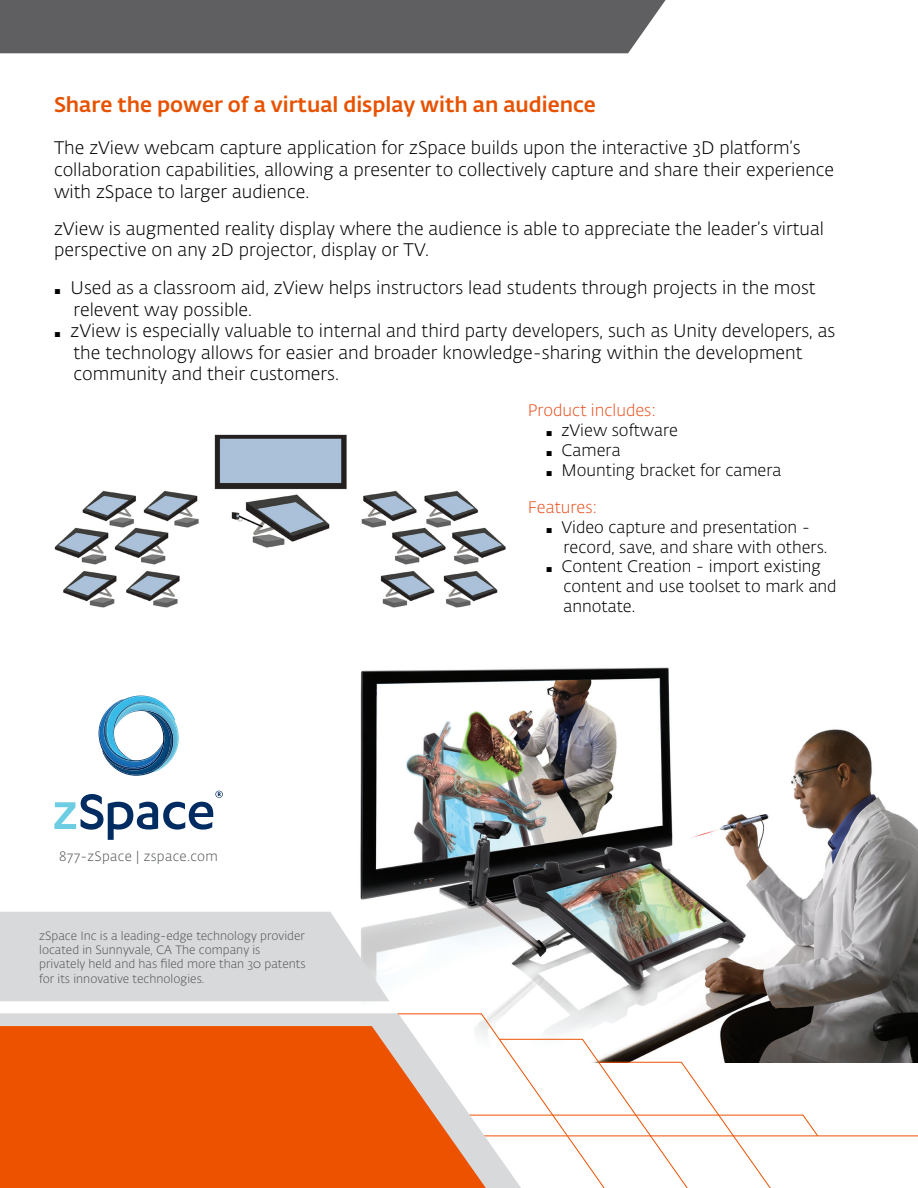
<style>
.page{position:relative;width:918px;height:1188px;background:#fff}
.page>*{position:absolute;margin:0;border:0;box-sizing:border-box;transform-origin:0 0}
.t1{font:500 21px "Fedra Sans Alt Std";color:#e75200}
.t2{font:300 18px/21.6px "Fedra Sans Alt Std";color:#000}
.t3{font:300 16.5px "Fedra Sans Alt Std";color:#000}
.t4{font:300 16.5px "Fedra Sans Alt Std";color:#e95424}
.t5{font:300 13.5px "Fedra Sans Alt Std";letter-spacing:.025em;color:#545759}
.t6{font:300 12px/14.4px "Fedra Sans Alt Std";color:#545759}
.s1{font-size:9px}
</style>
<div class="page">
<img style="left:54px;top:434px;width:452px;height:174px">
<img style="left:298px;top:667px;width:620px;height:395px">
<hr style="left:398px;top:1135px;width:520px;height:1px;background:#ed5200">
<hr style="left:398px;top:1115px;width:405px;height:1px;background:#ed5200">
<svg style="left:0;top:1013px;width:480px;height:12px;background:#dededf"></svg>
<div style="left:0;top:912px;width:389px;height:89px;background:#d8d9db"></div>
<svg style="left:0;top:1025px;width:480px;height:163px;background:#ec631a"></svg>
<hr style="left:398px;top:1013px;width:84px;height:1px;background:#ed5200">
<svg style="left:480px;top:1012px;width:316px;height:176px"></svg>
<svg style="left:802px;top:1114px;width:17px;height:23px"></svg>
<div style="left:0;top:0;width:666px;height:53px;background:#5f5f62"></div>
<svg style="left:54px;top:791px;width:169px;height:49px"></svg>
<img style="left:175px;top:721px;width:4px;height:33px">
<img style="left:173px;top:715px;width:2px;height:42px">
<img style="left:119px;top:696px;width:54px;height:63px">
<img style="left:98px;top:701px;width:64px;height:54px">
<img style="left:104px;top:712px;width:68px;height:63px">
<p class="t1" style="left:54px;top:92px;width:543px">Share the power of a virtual display with an audience</p>
<p class="t2" style="left:54px;top:138px;width:748px">The zView webcam capture application for zSpace builds upon the interactive 3D platform’s</p>
<p class="t2" style="left:54px;top:159px;width:782px">collaboration capabilities, allowing a presenter to collectively capture and share their experience with zSpace to larger audience.</p>
<p class="t2" style="left:54px;top:218px;width:772px">zView is augmented reality display where the audience is able to appreciate the leader’s virtual perspective on any 2D projector, display or TV.</p>
<p class="t2" style="left:54px;top:277px;width:763px"><span class="s1">▪</span> Used as a classroom aid, zView helps instructors lead students through projects in the most</p>
<p class="t2" style="left:74px;top:299px;width:180px">relevent way possible.</p>
<p class="t2" style="left:54px;top:320px;width:783px"><span class="s1">▪</span> zView is especially valuable to internal and third party developers, such as Unity developers, as</p>
<p class="t2" style="left:74px;top:342px;width:731px">the technology allows for easier and broader knowledge-sharing within the development</p>
<p class="t2" style="left:74px;top:364px;width:267px">community and their customers.</p>
<p class="t4" style="left:528px;top:401px;width:130px">Product includes:</p>
<p class="t3" style="left:546px;top:421px;width:134px"><span class="s1">▪</span> zView software</p>
<p class="t3" style="left:546px;top:440px;width:76px"><span class="s1">▪</span> Camera</p>
<p class="t3" style="left:546px;top:460px;width:237px"><span class="s1">▪</span> Mounting bracket for camera</p>
<p class="t5" style="left:59px;top:848px;width:160px">877-zSpace | zspace.com</p>
<p class="t6" style="left:39px;top:928px;width:268px">zSpace Inc is a leading-edge technology provider located in Sunnyvale, CA The company is privately held and has filed more than 30 patents for its innovative technologies.</p>
<p class="t4" style="left:528px;top:497px;width:71px">Features:</p>
<p class="t3" style="left:546px;top:517px;width:266px"><span class="s1">▪</span> Video capture and presentation -</p>
<p class="t3" style="left:564px;top:537px;width:265px">record, save, and share with others.</p>
<p class="t3" style="left:546px;top:557px;width:277px"><span class="s1">▪</span> Content Creation - import existing</p>
<p class="t3" style="left:564px;top:577px;width:275px">content and use toolset to mark and</p>
<p class="t3" style="left:564px;top:596px;width:73px">annotate.</p>
</div>
